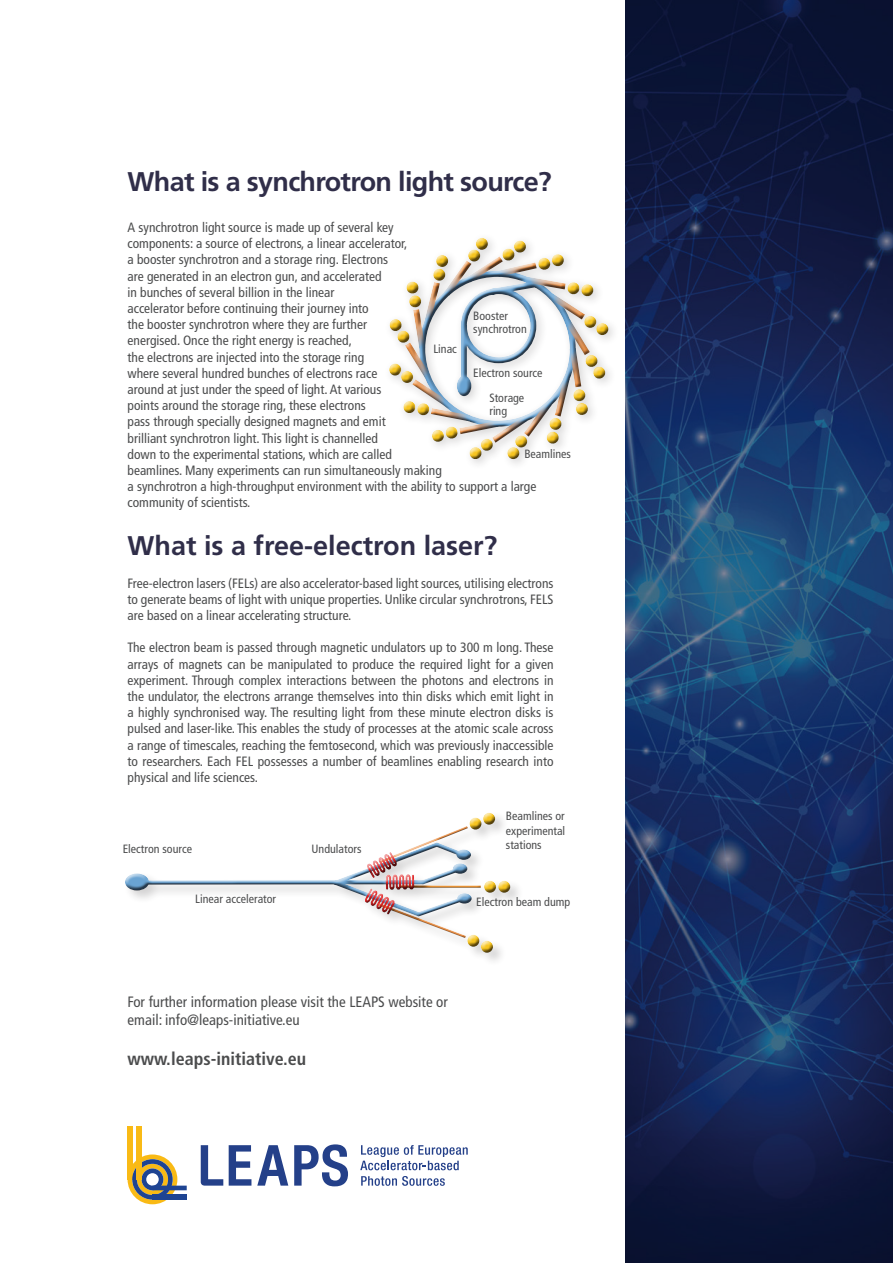
<style>
.page{position:relative;width:893px;height:1263px;background:#fff}
.page>*{position:absolute;margin:0;border:0;box-sizing:border-box;transform-origin:0 0}
.Main_head{font:700 27px "Frutiger";letter-spacing:-.025em;color:#302e49}
.Main_head-2{font:700 27px "Frutiger";color:#302e49}
.Body_text{font:700 condensed 18px "Frutiger";color:#4b4c4d}
.Body_text-2{font:condensed 15px "Frutiger";color:#4b4c4d}
.Body_text-3{font:condensed 13.5px/16.2px "Frutiger";color:#4b4c4d;text-align:justify}
.Body_text-4{font:condensed 12px/14.4px "Frutiger";color:#4b4c4d}
</style>
<div class="page">
<img style="left:625px;top:0;width:268px;height:1263px">
<hr style="left:128px;top:1126px;width:4px;height:53px;background:#f9ba15">
<svg style="left:128px;top:1154px;width:49px;height:50px"></svg>
<hr style="left:152px;top:1195px;width:35px;height:4px;background:#1e4492">
<div style="left:152px;top:1185px;width:35px;height:5px;background:#1e4492"></div>
<div style="left:137px;top:1126px;width:5px;height:53px;background:#f9ba15"></div>
<svg style="left:201px;top:1145px;width:22px;height:40px"></svg>
<svg style="left:229px;top:1145px;width:22px;height:40px"></svg>
<svg style="left:257px;top:1145px;width:31px;height:40px"></svg>
<svg style="left:294px;top:1144px;width:54px;height:42px"></svg>
<svg style="left:360px;top:1145px;width:108px;height:25px"></svg>
<svg style="left:361px;top:1176px;width:84px;height:10px"></svg>
<div style="left:122px;top:813px;width:389px;height:141px;background:#231f20;opacity:.75"></div>
<div style="left:387px;top:238px;width:223px;height:225px;background:#231f20;opacity:.75"></div>
<p class="Main_head" style="left:128px;top:166px;width:426px">What is a synchrotron light source?</p>
<p class="Body_text-3" style="left:128px;top:219px;width:410px;text-align:left">A synchrotron light source is made up of several key<br>components: a source of electrons, a linear accelerator,<br>a booster synchrotron and a storage ring. Electrons<br>are generated in an electron gun, and accelerated<br>in bunches of several billion in the linear<br>accelerator before continuing their journey into<br>the booster synchrotron where they are further<br>energised. Once the right energy is reached,<br>the electrons are injected into the storage ring<br>where several hundred bunches of electrons race<br>around at just under the speed of light. At various<br>points around the storage ring, these electrons<br>pass through specially designed magnets and emit<br>brilliant synchrotron light. This light is channelled<br>down to the experimental stations, which are called<br>beamlines. Many experiments can run simultaneously making<br>a synchrotron a high-throughput environment with the ability to support a large community of scientists.</p>
<p class="Main_head-2" style="left:128px;top:530px;width:371px">What is a free-electron laser?</p>
<p class="Body_text-3" style="left:128px;top:575px;width:428px">Free-electron lasers (FELs) are also accelerator-based light sources, utilising electrons to generate beams of light with unique properties. Unlike circular synchrotrons, FELS are based on a linear accelerating structure.</p>
<p class="Body_text-3" style="left:128px;top:640px;width:428px">The electron beam is passed through magnetic undulators up to 300 m long. These arrays of magnets can be manipulated to produce the required light for a given experiment. Through complex interactions between the photons and electrons in the undulator, the electrons arrange themselves into thin disks which emit light in a highly synchronised way. The resulting light from these minute electron disks is pulsed and laser-like. This enables the study of processes at the atomic scale across a range of timescales, reaching the femtosecond, which was previously inaccessible to researchers. Each FEL possesses a number of beamlines enabling research into physical and life sciences.</p>
<p class="Body_text-4" style="left:473px;top:309px;width:55px;line-height:13.5px">Booster synchrotron</p>
<p class="Body_text-4" style="left:473px;top:366px;width:71px">Electron source</p>
<p class="Body_text-4" style="left:489px;top:391px;width:36px;line-height:13.5px">Storage ring</p>
<p class="Body_text-4" style="left:433px;top:342px;width:25px">Linac</p>
<p class="Body_text-4" style="left:524px;top:447px;width:48px">Beamlines</p>
<p class="Body_text-4" style="left:123px;top:842px;width:71px">Electron source</p>
<p class="Body_text-4" style="left:195px;top:892px;width:82px">Linear accelerator</p>
<p class="Body_text-4" style="left:311px;top:842px;width:51px">Undulators</p>
<p class="Body_text-4" style="left:506px;top:809px;width:61px;text-align:justify">Beamlines or experimental stations</p>
<p class="Body_text-4" style="left:476px;top:894px;width:95px">Electron beam dump</p>
<p class="Body_text-2" style="left:128px;top:993px;width:322px">For further information please visit the LEAPS website or</p>
<p class="Body_text-2" style="left:128px;top:1011px;width:174px">email: info@leaps-initiative.eu</p>
<p class="Body_text" style="left:128px;top:1048px;width:180px">www.leaps-initiative.eu</p>
</div>
